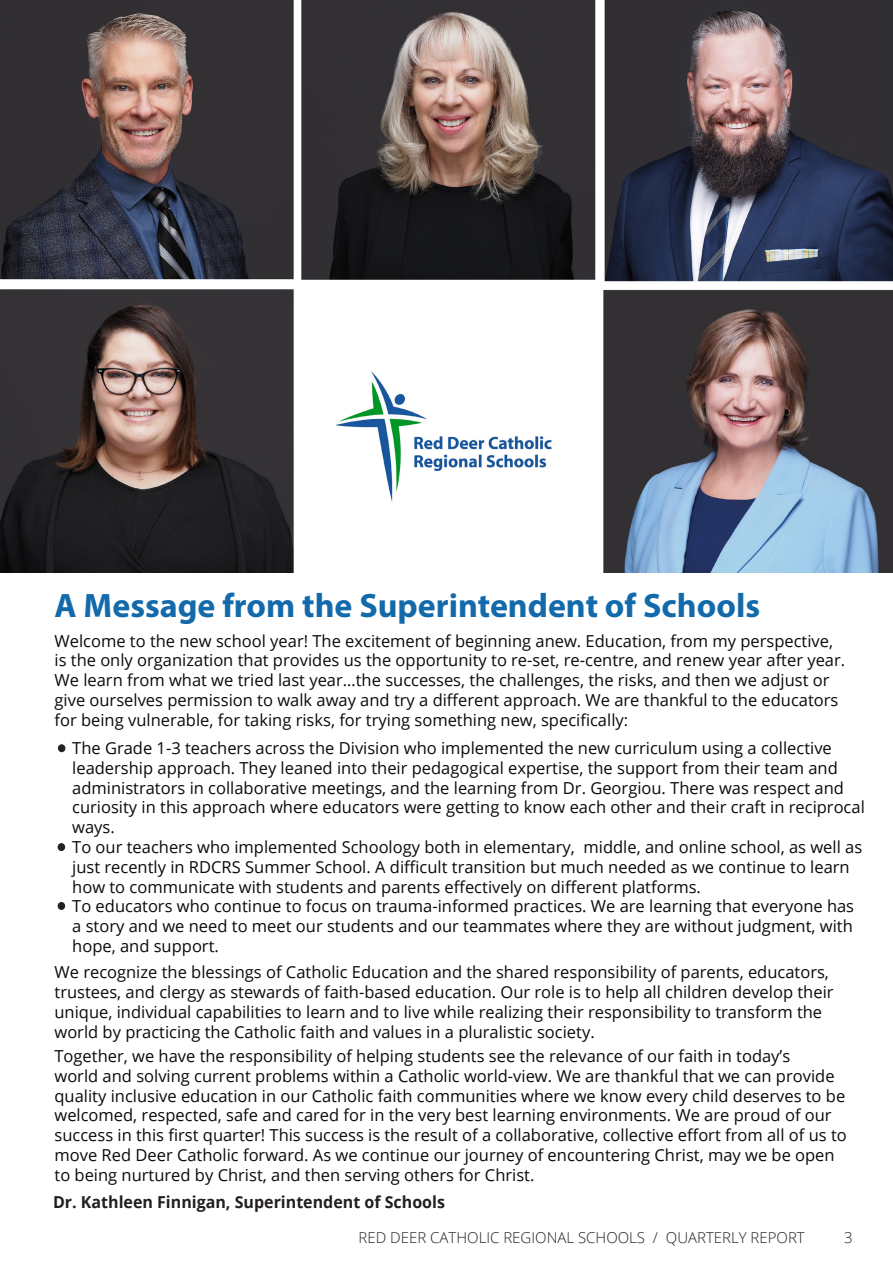
<style>
.page{position:relative;width:893px;height:1263px;background:#fff}
.page>*{position:absolute;margin:0;border:0;box-sizing:border-box;transform-origin:0 0}
.Newsletter_Title{font:700 33.9px "Myriad Pro";color:#126aab}
.Page_Section_Title_-_Black{font:16.5px/19.8px "Open Sans";color:#090b0a}
.Body_copy{font:700 16.5px "Open Sans";color:#231f20}
.Page_Section_Title_-_Black-2{font:300 15px "Open Sans";color:#231f20}
.Table_of_Contents_Numbers{font:300 15px "Open Sans";color:#231f20}
</style>
<div class="page">
<img style="left:0;top:0;width:893px;height:573px">
<div style="left:58px;top:745px;width:7px;height:7px;background:#232125;border-radius:50%"></div>
<div style="left:58px;top:744px;width:7px;height:8px;border:1px solid #232125;border-radius:50%"></div>
<div style="left:58px;top:844px;width:7px;height:6px;background:#232125;border-radius:50%"></div>
<div style="left:58px;top:843px;width:7px;height:8px;border:1px solid #232125;border-radius:50%"></div>
<div style="left:58px;top:902px;width:7px;height:7px;background:#232125;border-radius:50%"></div>
<div style="left:58px;top:902px;width:7px;height:8px;border:1px solid #232125;border-radius:50%"></div>
<p class="Newsletter_Title" style="left:55px;top:583px;width:707px">A Message from the Superintendent of Schools</p>
<p class="Page_Section_Title_-_Black" style="left:55px;top:630px;width:792px">Welcome to the new school year! The excitement of beginning anew. Education, from my perspective, is the only organization that provides us the opportunity to re-set, re-centre, and renew year after year.<br>We learn from what we tried last year…the successes, the challenges, the risks, and then we adjust or give ourselves permission to walk away and try a different approach. We are thankful to the educators for being vulnerable, for taking risks, for trying something new, specifically:</p>
<p class="Page_Section_Title_-_Black" style="left:72px;top:738px;width:794px">The Grade 1-3 teachers across the Division who implemented the new curriculum using a collective leadership approach. They leaned into their pedagogical expertise, the support from their team and administrators in collaborative meetings, and the learning from Dr. Georgiou. There was respect and curiosity in this approach where educators were getting to know each other and their craft in reciprocal ways.</p>
<p class="Page_Section_Title_-_Black" style="left:72px;top:837px;width:791px">To our teachers who implemented Schoology both in elementary, middle, and online school, as well as just recently in RDCRS Summer School. A difficult transition but much needed as we continue to learn how to communicate with students and parents effectively on different platforms.</p>
<p class="Page_Section_Title_-_Black" style="left:72px;top:896px;width:783px;text-align:justify">To educators who continue to focus on trauma-informed practices. We are learning that everyone has a story and we need to meet our students and our teammates where they are without judgment, with hope, and support.</p>
<p class="Page_Section_Title_-_Black" style="left:55px;top:962px;width:780px">We recognize the blessings of Catholic Education and the shared responsibility of parents, educators, trustees, and clergy as stewards of faith-based education. Our role is to help all children develop their unique, individual capabilities to learn and to live while realizing their responsibility to transform the world by practicing the Catholic faith and values in a pluralistic society.</p>
<p class="Page_Section_Title_-_Black" style="left:55px;top:1046px;width:794px">Together, we have the responsibility of helping students see the relevance of our faith in today’s<br>world and solving current problems within a Catholic world-view. We are thankful that we can provide quality inclusive education in our Catholic faith communities where we know every child deserves to be welcomed, respected, safe and cared for in the very best learning environments. We are proud of our success in this first quarter! This success is the result of a collaborative, collective effort from all of us to move Red Deer Catholic forward. As we continue our journey of encountering Christ, may we be open to being nurtured by Christ, and then serving others for Christ.</p>
<p class="Body_copy" style="left:53px;top:1190px;width:393px">Dr. Kathleen Finnigan, Superintendent of Schools</p>
<p class="Page_Section_Title_-_Black-2" style="left:359px;top:1227px;width:448px">RED DEER CATHOLIC REGIONAL SCHOOLS / QUARTERLY REPORT</p>
<p class="Table_of_Contents_Numbers" style="left:844px;top:1227px;width:10px">3</p>
</div>
